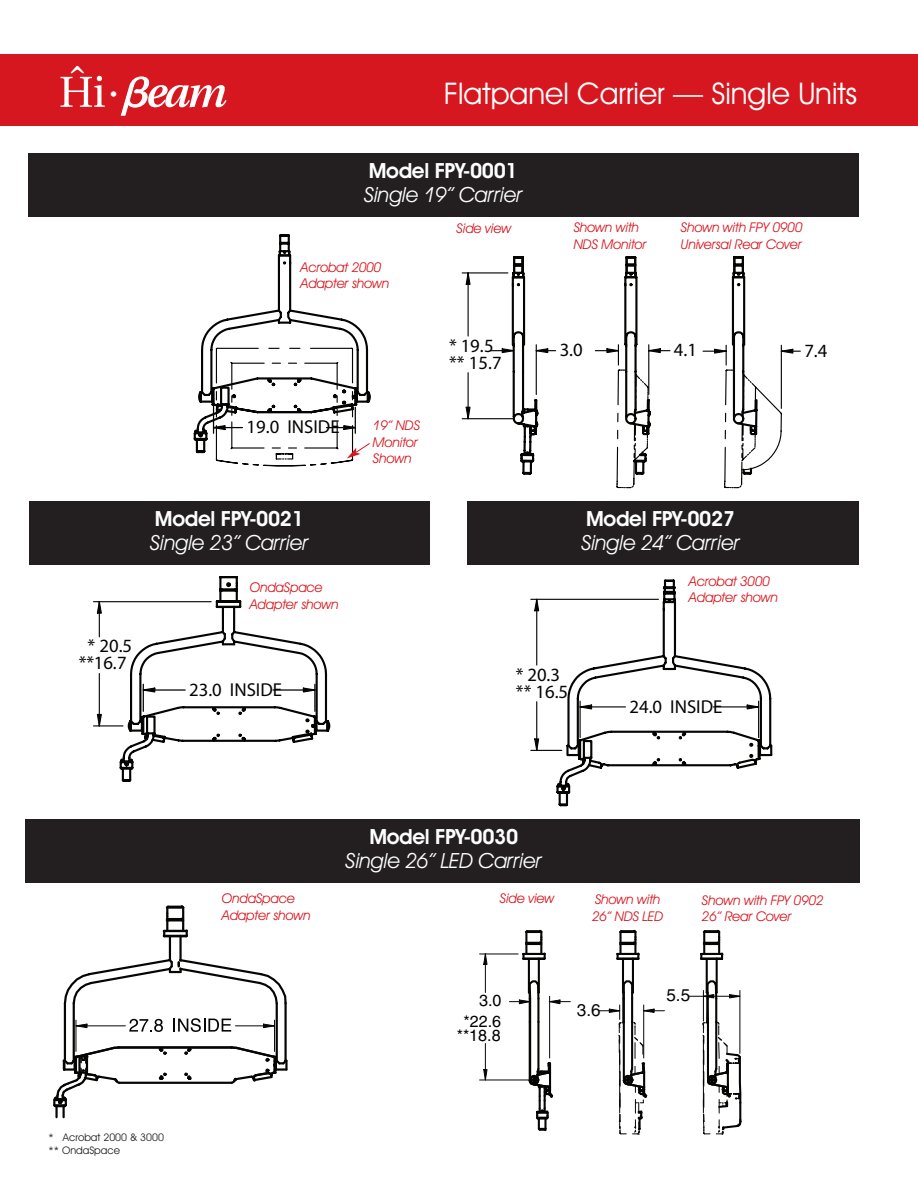
<style>
.page{position:relative;width:918px;height:1188px;background:#fff}
.page>*{position:absolute;margin:0;border:0;box-sizing:border-box;transform-origin:0 0}
.t1{font:43.35px "Utopia";color:#fff}
.t2{font:30px "Avant Garde IT Cby BT";color:#fff}
.t3{font:italic 21px "Avant Garde IT Cby BT";letter-spacing:-.015em;color:#fff}
.t4{font:600 21px "Avant Garde IT Cby BT";letter-spacing:-.015em;color:#fff}
.t5{font:18.75px/17.1px "Solid Edge ANSI";color:#040503}
.t6{font:17.1px "Helvetica";color:#050504}
.t7{font:16.05px/20.7px "Helvetica";color:#000;text-align:right}
.t8{font:italic 13.5px/16.5px "Avant Garde IT Cby BT";letter-spacing:-.015em;color:#d7171f}
.t9{font:10.5px/12.6px "Avant Garde IT Cby BT";color:#231f20}
.s1{font-family:"Universal Greekwith Math Pi"}
</style>
<div class="page">
<div style="left:0;top:54px;width:918px;height:72px;background:#d7171f"></div>
<svg style="left:60px;top:76px;width:45px;height:31px"></svg>
<svg style="left:120px;top:76px;width:107px;height:40px"></svg>
<div style="left:29px;top:153px;width:830px;height:64px;background:#231f20"></div>
<div style="left:30px;top:502px;width:400px;height:63px;background:#231f20"></div>
<div style="left:467px;top:502px;width:392px;height:63px;background:#231f20"></div>
<svg style="left:491px;top:256px;width:309px;height:233px"></svg>
<svg style="left:465px;top:274px;width:6px;height:12px"></svg>
<svg style="left:465px;top:406px;width:6px;height:14px"></svg>
<hr style="left:462px;top:272px;width:46px;height:2px;background:#040503">
<hr style="left:462px;top:418px;width:51px;height:1px;background:#040503">
<hr style="left:468px;top:273px;width:1px;height:63px;background:#040503">
<hr style="left:468px;top:373px;width:1px;height:46px;background:#040503">
<svg style="left:193px;top:234px;width:178px;height:233px"></svg>
<svg style="left:555px;top:579px;width:218px;height:228px"></svg>
<svg style="left:556px;top:600px;width:121px;height:189px"></svg>
<svg style="left:746px;top:704px;width:19px;height:6px"></svg>
<hr style="left:580px;top:701px;width:1px;height:37px;background:#040503">
<hr style="left:758px;top:701px;width:1px;height:37px;background:#040503">
<hr style="left:580px;top:706px;width:45px;height:1px;background:#040503">
<hr style="left:713px;top:706px;width:46px;height:1px;background:#040503">
<svg style="left:533px;top:598px;width:7px;height:14px"></svg>
<svg style="left:533px;top:738px;width:7px;height:12px"></svg>
<hr style="left:531px;top:599px;width:127px;height:1px;background:#040503">
<hr style="left:531px;top:750px;width:31px;height:1px;background:#040503">
<hr style="left:536px;top:599px;width:1px;height:66px;background:#040503">
<hr style="left:536px;top:702px;width:1px;height:48px;background:#040503">
<svg style="left:94px;top:576px;width:237px;height:206px"></svg>
<div style="left:26px;top:819px;width:834px;height:63px;background:#231f20"></div>
<hr style="left:179px;top:936px;width:3px;height:24px;background:#050504">
<hr style="left:169px;top:936px;width:2px;height:24px;background:#050504">
<svg style="left:163px;top:905px;width:25px;height:32px"></svg>
<svg style="left:158px;top:1049px;width:9px;height:6px"></svg>
<svg style="left:157px;top:1072px;width:12px;height:10px"></svg>
<svg style="left:182px;top:1072px;width:11px;height:10px"></svg>
<svg style="left:184px;top:1049px;width:8px;height:6px"></svg>
<hr style="left:119px;top:1046px;width:113px;height:3px;background:#050504">
<hr style="left:119px;top:1082px;width:113px;height:2px;background:#050504">
<hr style="left:64px;top:1003px;width:2px;height:58px;background:#050504">
<hr style="left:73px;top:1003px;width:2px;height:58px;background:#050504">
<svg style="left:229px;top:1045px;width:59px;height:39px"></svg>
<svg style="left:63px;top:957px;width:224px;height:49px"></svg>
<hr style="left:276px;top:1003px;width:2px;height:58px;background:#050504">
<hr style="left:284px;top:1003px;width:3px;height:58px;background:#050504">
<svg style="left:53px;top:1045px;width:69px;height:72px"></svg>
<svg style="left:72px;top:1023px;width:16px;height:6px"></svg>
<svg style="left:262px;top:1023px;width:16px;height:6px"></svg>
<hr style="left:76px;top:1020px;width:1px;height:31px;background:#050504">
<hr style="left:274px;top:1020px;width:1px;height:31px;background:#050504">
<hr style="left:76px;top:1025px;width:49px;height:1px;background:#050504">
<hr style="left:235px;top:1025px;width:40px;height:1px;background:#050504">
<svg style="left:129px;top:1019px;width:34px;height:13px"></svg>
<svg style="left:173px;top:1018px;width:58px;height:14px"></svg>
<hr style="left:716px;top:959px;width:2px;height:34px;background:#050504">
<hr style="left:706px;top:959px;width:2px;height:34px;background:#050504">
<svg style="left:700px;top:929px;width:23px;height:31px"></svg>
<hr style="left:706px;top:999px;width:3px;height:23px;background:#050504">
<hr style="left:715px;top:998px;width:2px;height:24px;background:#050504">
<svg style="left:702px;top:1021px;width:40px;height:114px"></svg>
<hr style="left:538px;top:959px;width:2px;height:34px;background:#050504">
<hr style="left:528px;top:959px;width:2px;height:34px;background:#050504">
<svg style="left:522px;top:929px;width:24px;height:31px"></svg>
<hr style="left:537px;top:998px;width:2px;height:24px;background:#050504">
<hr style="left:529px;top:999px;width:2px;height:23px;background:#050504">
<hr style="left:529px;top:1022px;width:2px;height:56px;background:#050504">
<hr style="left:537px;top:1022px;width:2px;height:47px;background:#050504">
<svg style="left:528px;top:1062px;width:26px;height:70px"></svg>
<hr style="left:632px;top:959px;width:2px;height:34px;background:#050504">
<hr style="left:622px;top:959px;width:2px;height:34px;background:#050504">
<svg style="left:617px;top:929px;width:22px;height:31px"></svg>
<hr style="left:622px;top:999px;width:2px;height:23px;background:#050504">
<hr style="left:631px;top:998px;width:2px;height:24px;background:#050504">
<hr style="left:623px;top:999px;width:2px;height:23px;background:#050504">
<svg style="left:622px;top:979px;width:12px;height:20px"></svg>
<svg style="left:599px;top:1005px;width:65px;height:130px"></svg>
<hr style="left:549px;top:996px;width:1px;height:62px;background:#050504">
<svg style="left:509px;top:979px;width:61px;height:38px"></svg>
<svg style="left:729px;top:994px;width:12px;height:5px"></svg>
<svg style="left:698px;top:979px;width:21px;height:20px"></svg>
<hr style="left:739px;top:990px;width:1px;height:63px;background:#050504">
<hr style="left:703px;top:990px;width:1px;height:31px;background:#050504">
<hr style="left:688px;top:996px;width:52px;height:1px;background:#050504">
<svg style="left:483px;top:1069px;width:5px;height:11px"></svg>
<svg style="left:483px;top:953px;width:5px;height:12px"></svg>
<hr style="left:480px;top:1080px;width:49px;height:1px;background:#050504">
<hr style="left:480px;top:954px;width:38px;height:1px;background:#050504">
<hr style="left:485px;top:1044px;width:1px;height:36px;background:#050504">
<hr style="left:485px;top:954px;width:1px;height:39px;background:#050504">
<h1 class="t1" style="left:69px;top:64px;width:54px">ˆ <span class="s1">•</span></h1>
<h2 class="t2" style="left:444px;top:82px;width:415px">Flatpanel Carrier — Single Units</h2>
<h3 class="t4" style="left:369px;top:163px;width:151px">Model FPY-0001</h3>
<h3 class="t3" style="left:364px;top:187px;width:160px">Single 19” Carrier</h3>
<p class="t8" style="left:301px;top:260px;width:90px">Acrobat 2000<br>Adapter shown</p>
<p class="t8" style="left:457px;top:222px;width:56px">Side view</p>
<h3 class="t5" style="left:449px;top:338px;width:54px">* 19.5 ** 15.7</h3>
<p class="t8" style="left:574px;top:221px;width:75px">Shown with<br>NDS Monitor</p>
<p class="t8" style="left:681px;top:221px;width:123px">Shown with FPY 0900<br>Universal Rear Cover</p>
<h3 class="t5" style="left:560px;top:343px;width:25px">3.0</h3>
<h3 class="t5" style="left:674px;top:343px;width:25px">4.1</h3>
<h3 class="t5" style="left:804px;top:343px;width:25px">7.4</h3>
<h3 class="t5" style="left:88px;top:639px;width:46px">* 20.5</h3>
<h3 class="t5" style="left:79px;top:656px;width:49px">**16.7</h3>
<h3 class="t5" style="left:246px;top:420px;width:95px">19.0 INSIDE</h3>
<h3 class="t4" style="left:155px;top:511px;width:151px">Model FPY-0021</h3>
<h3 class="t3" style="left:150px;top:535px;width:160px">Single 23” Carrier</h3>
<p class="t8" style="left:373px;top:419px;width:49px">19” NDS<br>Monitor<br>Shown</p>
<h3 class="t4" style="left:586px;top:511px;width:151px">Model FPY-0027</h3>
<h3 class="t3" style="left:581px;top:535px;width:160px">Single 24” Carrier</h3>
<p class="t8" style="left:250px;top:581px;width:90px">OndaSpace<br>Adapter shown</p>
<p class="t8" style="left:689px;top:574px;width:90px">Acrobat 3000<br>Adapter shown</p>
<h3 class="t5" style="left:189px;top:682px;width:94px">23.0 INSIDE</h3>
<h3 class="t5" style="left:516px;top:667px;width:54px">* 20.3 ** 16.5</h3>
<h3 class="t5" style="left:629px;top:699px;width:94px">24.0 INSIDE</h3>
<p class="t8" style="left:222px;top:892px;width:90px">OndaSpace<br>Adapter shown</p>
<h3 class="t4" style="left:369px;top:829px;width:151px">Model FPY-0030</h3>
<h3 class="t3" style="left:346px;top:853px;width:198px">Single 26” LED Carrier</h3>
<p class="t8" style="left:500px;top:891px;width:56px">Side view</p>
<p class="t8" style="left:592px;top:893px;width:73px">Shown with<br>26” NDS LED</p>
<p class="t8" style="left:702px;top:893px;width:123px">Shown with FPY 0902<br>26” Rear Cover</p>
<p class="t7" style="left:464px;top:992px;width:40px">3.0 *22.6</p>
<p class="t7" style="left:457px;top:1026px;width:45px">**18.8</p>
<p class="t6" style="left:577px;top:1003px;width:25px">3.6</p>
<p class="t6" style="left:667px;top:989px;width:25px">5.5</p>
<p class="t9" style="left:49px;top:1132px;width:117px">* Acrobat 2000 &amp; 3000 ** OndaSpace</p>
</div>
